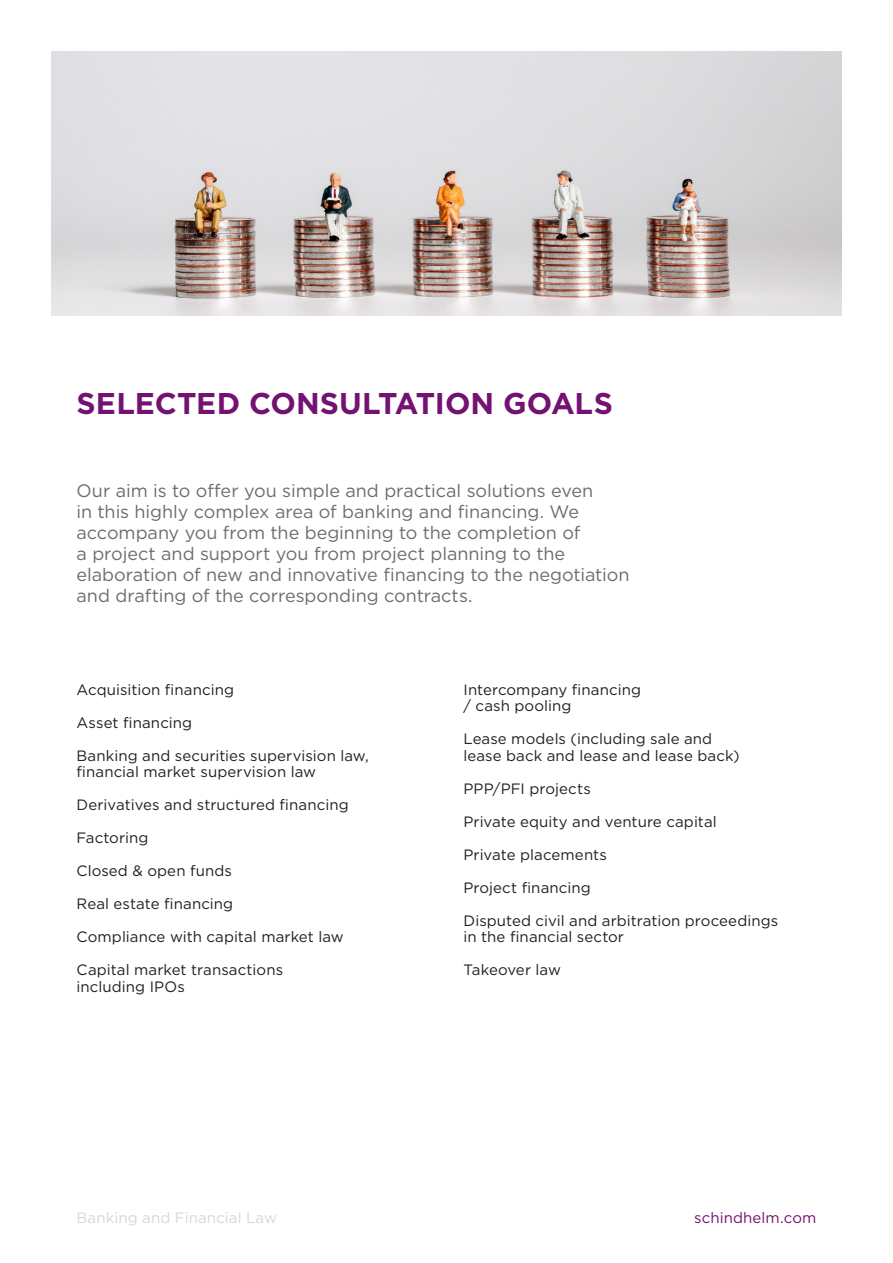
<style>
.page{position:relative;width:893px;height:1263px;background:#fff}
.page>*{position:absolute;margin:0;border:0;box-sizing:border-box;transform-origin:0 0}
.t1{font:700 30px "Gotham";color:#741272}
.Überschrift{font:18px/21px "Gotham";letter-spacing:-.005em;color:#6c6d70}
.Subtitle_small{font:15px/16.5px "Gotham";letter-spacing:.005em;color:#231f20}
.BF_Name{font:15px "Gotham";letter-spacing:.01em;color:#d6d7d9}
.t2{font:15px "Gotham";letter-spacing:.005em;color:#741272}
.Subtitle_small-2{font:15px "Gotham";letter-spacing:-.015em;color:#231f20}
</style>
<div class="page">
<img style="left:51px;top:51px;width:791px;height:264px">
<h2 class="t1" style="left:77px;top:384px;width:538px">SELECTED CONSULTATION GOALS</h2>
<p class="Überschrift" style="left:77px;top:479px;width:554px">Our aim is to offer you simple and practical solutions even<br>in this highly complex area of banking and financing. We accompany you from the beginning to the completion of<br>a project and support you from project planning to the elaboration of new and innovative financing to the negotiation and drafting of the corresponding contracts.</p>
<p class="Subtitle_small" style="left:77px;top:681px;width:159px">Acquisition financing</p>
<p class="Subtitle_small" style="left:77px;top:714px;width:117px">Asset financing</p>
<p class="Subtitle_small" style="left:77px;top:747px;width:294px">Banking and securities supervision law, financial market supervision law</p>
<p class="Subtitle_small" style="left:77px;top:796px;width:274px">Derivatives and structured financing</p>
<p class="Subtitle_small" style="left:77px;top:829px;width:73px">Factoring</p>
<p class="Subtitle_small" style="left:77px;top:862px;width:157px">Closed &amp; open funds</p>
<p class="Subtitle_small" style="left:77px;top:895px;width:158px">Real estate financing</p>
<p class="Subtitle_small" style="left:77px;top:928px;width:269px">Compliance with capital market law</p>
<p class="Subtitle_small" style="left:77px;top:961px;width:208px">Capital market transactions including IPOs</p>
<p class="Subtitle_small" style="left:463px;top:681px;width:179px">Intercompany financing / cash pooling</p>
<p class="Subtitle_small" style="left:463px;top:730px;width:278px">Lease models (including sale and lease back and lease and lease back)</p>
<p class="Subtitle_small" style="left:463px;top:780px;width:129px">PPP/PFI projects</p>
<p class="Subtitle_small" style="left:463px;top:813px;width:255px">Private equity and venture capital</p>
<p class="Subtitle_small" style="left:463px;top:846px;width:145px">Private placements</p>
<p class="Subtitle_small" style="left:463px;top:879px;width:129px">Project financing</p>
<p class="Subtitle_small" style="left:463px;top:912px;width:316px">Disputed civil and arbitration proceedings in the financial sector</p>
<p class="Subtitle_small-2" style="left:463px;top:960px;width:99px">Takeover law</p>
<p class="BF_Name" style="left:77px;top:1208px;width:202px">Banking and Financial Law</p>
<p class="t2" style="left:694px;top:1208px;width:124px">schindhelm.com</p>
</div>
